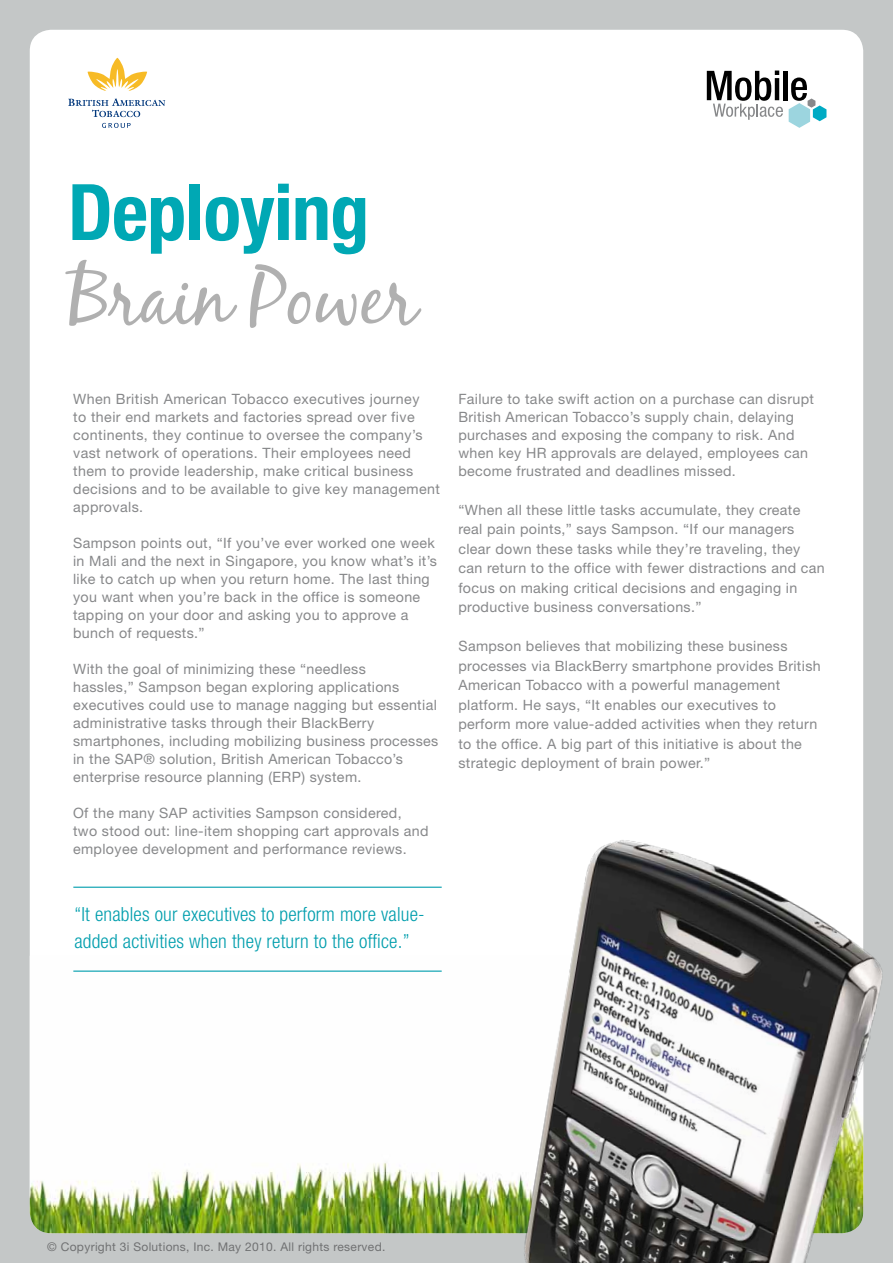
<style>
.page{position:relative;width:893px;height:1263px;background:#c4c7c7}
.page>*{position:absolute;margin:0;border:0;box-sizing:border-box;transform-origin:0 0}
.t1{font:81px "Black Jack";letter-spacing:-.01em;color:#b0b0b0}
.t2{font:700 condensed 78px "Helvetica Neue";letter-spacing:-.01em;color:#00a8b4}
.t3{font:300 condensed 19.5px/27px "Helvetica Neue";letter-spacing:.01em;color:#009ead}
.t4{font:14.25px/18px "Helvetica Neue";letter-spacing:.025em;color:#87888a}
.t5{font:12px "Helvetica Neue";letter-spacing:.025em;color:#707172}
</style>
<div class="page">
<div style="left:30px;top:30px;width:833px;height:1203px;background:#fff;border-radius:21px"></div>
<img style="left:30px;top:1162px;width:412px;height:71px">
<img style="left:442px;top:808px;width:441px;height:455px">
<svg style="left:88px;top:58px;width:59px;height:33px"></svg>
<svg style="left:68px;top:98px;width:97px;height:19px"></svg>
<svg style="left:102px;top:123px;width:29px;height:5px"></svg>
<hr style="left:73px;top:887px;width:369px;height:1px;background:#009ead">
<hr style="left:73px;top:970px;width:369px;height:2px;background:#009ead">
<svg style="left:707px;top:70px;width:120px;height:58px"></svg>
<h2 class="t2" style="left:68px;top:165px;width:303px">Deploying</h2>
<h1 class="t1" style="left:68px;top:247px;width:351px">Brain Power</h1>
<p class="t4" style="left:73px;top:390px;width:368px">When British American Tobacco executives journey<br>to their end markets and factories spread over five continents, they continue to oversee the company’s vast network of operations. Their employees need them to provide leadership, make critical business decisions and to be available to give key management approvals.</p>
<p class="t4" style="left:73px;top:534px;width:365px">Sampson points out, “If you’ve ever worked one week in Mali and the next in Singapore, you know what’s it’s like to catch up when you return home. The last thing you want when you’re back in the office is someone tapping on your door and asking you to approve a bunch of requests.”</p>
<p class="t4" style="left:73px;top:660px;width:367px">With the goal of minimizing these “needless<br>hassles,” Sampson began exploring applications executives could use to manage nagging but essential administrative tasks through their BlackBerry smartphones, including mobilizing business processes in the SAP® solution, British American Tobacco’s enterprise resource planning (ERP) system.</p>
<p class="t4" style="left:73px;top:803px;width:357px">Of the many SAP activities Sampson considered, two stood out: line-item shopping cart approvals and employee development and performance reviews.</p>
<p class="t4" style="left:458px;top:389px;width:357px">Failure to take swift action on a purchase can disrupt British American Tobacco’s supply chain, delaying purchases and exposing the company to risk. And when key HR approvals are delayed, employees can become frustrated and deadlines missed.</p>
<p class="t4" style="left:458px;top:500px;width:368px;line-height:19.5px">“When all these little tasks accumulate, they create real pain points,” says Sampson. “If our managers clear down these tasks while they’re traveling, they can return to the office with fewer distractions and can focus on making critical decisions and engaging in productive business conversations.”</p>
<p class="t4" style="left:458px;top:636px;width:364px;line-height:19.5px">Sampson believes that mobilizing these business processes via BlackBerry smartphone provides British American Tobacco with a powerful management platform. He says, “It enables our executives to perform more value-added activities when they return to the office. A big part of this initiative is about the strategic deployment of brain power.”</p>
<h3 class="t3" style="left:74px;top:900px;width:352px">“It enables our executives to perform more value&shy;added activities when they return to the office.”</h3>
<p class="t5" style="left:47px;top:1239px;width:340px">© Copyright 3i Solutions, Inc. May 2010. All rights reserved.</p>
<p class="t5" style="left:133px;top:1240px;width:261px">C nsulting, Inc. May 20 8. All rights reserved.</p>
</div>
